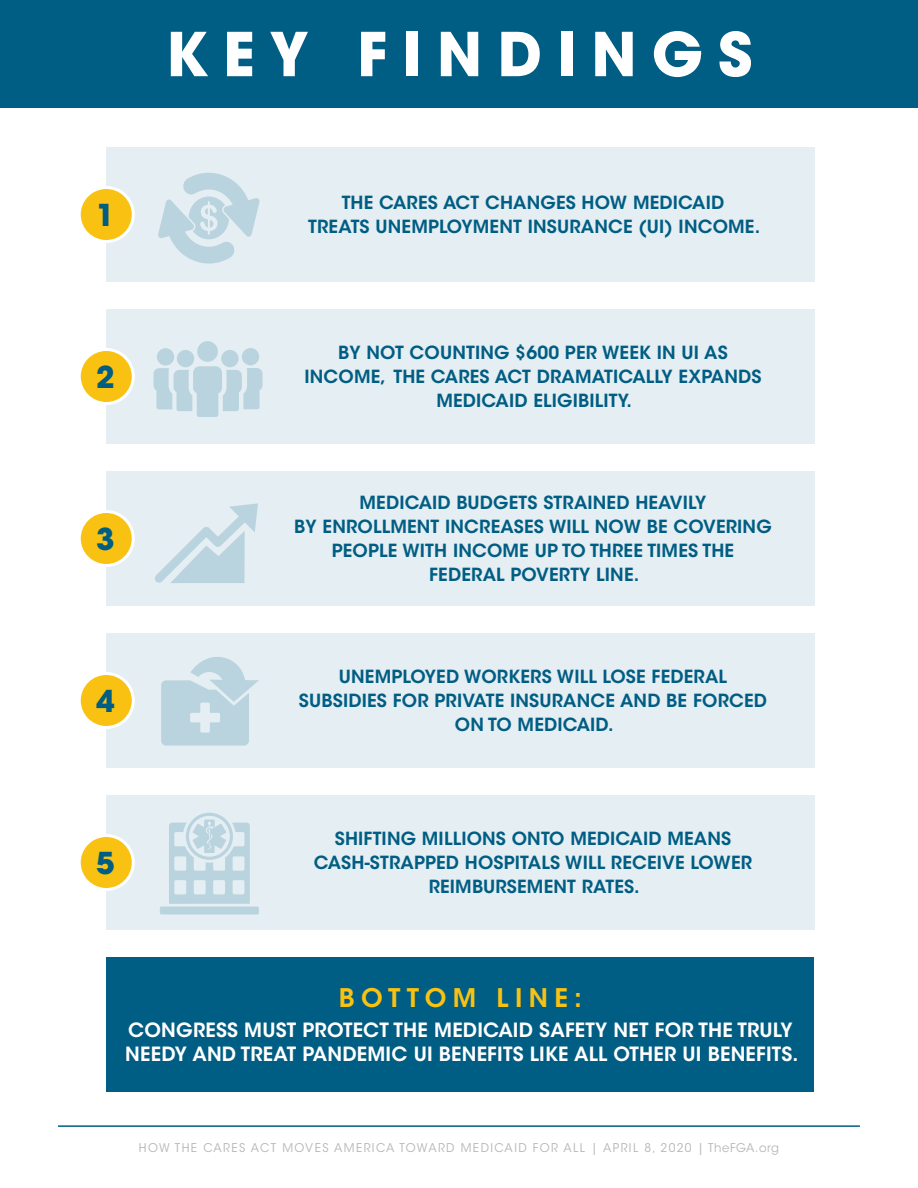
<style>
.page{position:relative;width:918px;height:1188px;background:#fff}
.page>*{position:absolute;margin:0;border:0;box-sizing:border-box;transform-origin:0 0}
.Body_Text{font:700 60px "ITC Avant Garde Std";letter-spacing:.25em;color:#fff}
.t1{font:700 30px "ITC Avant Garde Std";color:#005d83}
.Body_Text-2{font:600 25.5px "ITC Avant Garde Std";letter-spacing:.25em;color:#f9c212}
.Body_Text-3{font:600 19.5px/24px "ITC Avant Garde Std";letter-spacing:.01em;color:#fff}
.key_findings_text{font:600 18px/24px "ITC Avant Garde Std";letter-spacing:.01em;color:#005d83;text-align:center}
.t2{font:12px "ITC Avant Garde Std";letter-spacing:.12em;color:#b6b7bb}
</style>
<div class="page">
<hr style="left:58px;top:1125px;width:802px;height:2px;background:#005d83">
<div style="left:106px;top:309px;width:708px;height:135px;background:#e5eef2"></div>
<div style="left:177px;top:350px;width:17px;height:17px;background:#bad4df;border-radius:50%"></div>
<div style="left:197px;top:341px;width:21px;height:21px;background:#bad4df;border-radius:50%"></div>
<div style="left:221px;top:350px;width:18px;height:17px;background:#bad4df;border-radius:50%"></div>
<div style="left:157px;top:348px;width:17px;height:18px;background:#bad4df;border-radius:50%"></div>
<svg style="left:154px;top:366px;width:109px;height:51px"></svg>
<div style="left:242px;top:348px;width:17px;height:17px;background:#bad4df;border-radius:50%"></div>
<div style="left:0;top:0;width:918px;height:108px;background:#005d83"></div>
<div style="left:106px;top:957px;width:708px;height:135px;background:#005d83"></div>
<div style="left:106px;top:147px;width:708px;height:135px;background:#e5eef2"></div>
<div style="left:79px;top:188px;width:54px;height:54px;background:#f9c212;border-radius:50%"></div>
<div style="left:78px;top:186px;width:57px;height:57px;border:3px solid #fff;border-radius:50%"></div>
<div style="left:106px;top:633px;width:708px;height:135px;background:#e5eef2"></div>
<div style="left:79px;top:674px;width:54px;height:54px;background:#f9c212;border-radius:50%"></div>
<div style="left:78px;top:672px;width:57px;height:57px;border:3px solid #fff;border-radius:50%"></div>
<div style="left:106px;top:471px;width:708px;height:135px;background:#e5eef2"></div>
<div style="left:79px;top:512px;width:54px;height:54px;background:#f9c212;border-radius:50%"></div>
<div style="left:78px;top:510px;width:57px;height:57px;border:3px solid #fff;border-radius:50%"></div>
<div style="left:79px;top:350px;width:54px;height:54px;background:#f9c212;border-radius:50%"></div>
<div style="left:78px;top:348px;width:57px;height:57px;border:3px solid #fff;border-radius:50%"></div>
<div style="left:106px;top:795px;width:708px;height:135px;background:#e5eef2"></div>
<div style="left:79px;top:836px;width:54px;height:54px;background:#f9c212;border-radius:50%"></div>
<div style="left:78px;top:834px;width:57px;height:57px;border:3px solid #fff;border-radius:50%"></div>
<svg style="left:155px;top:503px;width:103px;height:80px"></svg>
<svg style="left:161px;top:657px;width:98px;height:89px"></svg>
<div style="left:160px;top:907px;width:99px;height:7px;background:#bad4df;border-radius:2px"></div>
<svg style="left:169px;top:813px;width:81px;height:91px"></svg>
<svg style="left:158px;top:173px;width:102px;height:91px"></svg>
<p class="Body_Text" style="left:166px;top:15px;width:588px">KEY FINDINGS</p>
<p class="t1" style="left:96px;top:195px;width:20px">1</p>
<p class="key_findings_text" style="left:308px;top:191px;width:453px">THE CARES ACT CHANGES HOW MEDICAID<br>TREATS UNEMPLOYMENT INSURANCE (UI) INCOME.</p>
<p class="t1" style="left:96px;top:357px;width:20px">2</p>
<p class="t1" style="left:96px;top:519px;width:20px">3</p>
<p class="t1" style="left:96px;top:681px;width:20px">4</p>
<p class="key_findings_text" style="left:304px;top:341px;width:459px">BY NOT COUNTING $600 PER WEEK IN UI AS<br>INCOME, THE CARES ACT DRAMATICALLY EXPANDS<br>MEDICAID ELIGIBILITY.</p>
<p class="key_findings_text" style="left:294px;top:491px;width:479px">MEDICAID BUDGETS STRAINED HEAVILY<br>BY ENROLLMENT INCREASES WILL NOW BE COVERING PEOPLE WITH INCOME UP TO THREE TIMES THE FEDERAL POVERTY LINE.</p>
<p class="key_findings_text" style="left:299px;top:665px;width:470px">UNEMPLOYED WORKERS WILL LOSE FEDERAL<br>SUBSIDIES FOR PRIVATE INSURANCE AND BE FORCED<br>ON TO MEDICAID.</p>
<p class="t1" style="left:96px;top:843px;width:20px">5</p>
<p class="key_findings_text" style="left:314px;top:827px;width:440px">SHIFTING MILLIONS ONTO MEDICAID MEANS<br>CASH-STRAPPED HOSPITALS WILL RECEIVE LOWER<br>REIMBURSEMENT RATES.</p>
<p class="Body_Text-2" style="left:339px;top:981px;width:245px">BOTTOM LINE:</p>
<p class="Body_Text-3" style="left:125px;top:1018px;width:675px">CONGRESS MUST PROTECT THE MEDICAID SAFETY NET FOR THE TRULY<br>NEEDY AND TREAT PANDEMIC UI BENEFITS LIKE ALL OTHER UI BENEFITS.</p>
<p class="t2" style="left:139px;top:1140px;width:642px">HOW THE CARES ACT MOVES AMERICA TOWARD MEDICAID FOR ALL | APRIL 8, 2020 | TheFGA.org</p>
</div>
